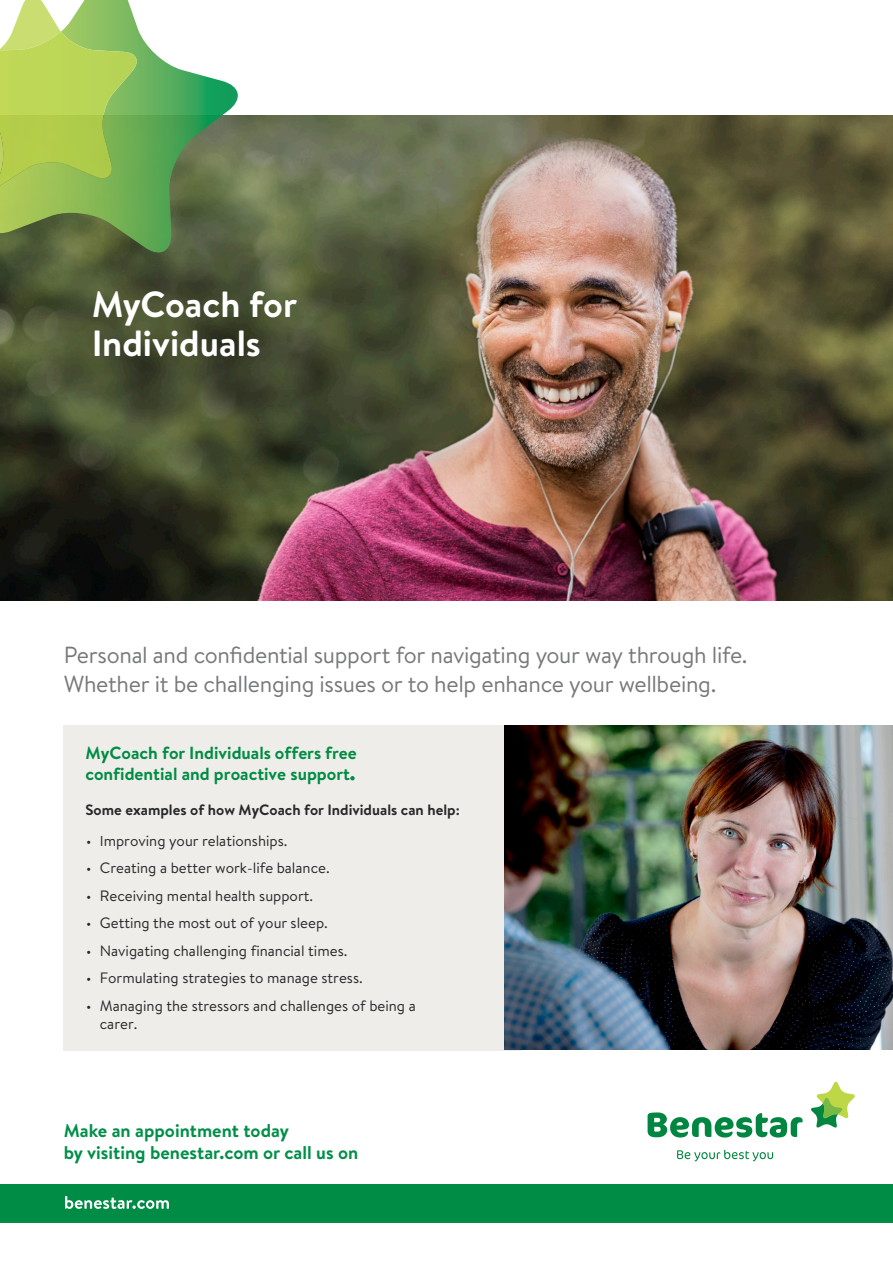
<style>
.page{position:relative;width:893px;height:1263px;background:#fff}
.page>*{position:absolute;margin:0;border:0;box-sizing:border-box;transform-origin:0 0}
.t1{font:700 36.3px/39.3px "Brandon Text";color:#fff}
.Heading_1_Green{font:23.25px/28.5px "Brandon Text";letter-spacing:-.015em;color:#76787a}
.Body_copy{font:700 18.45px/21.5px "Brandon Text";color:#008f48}
.Body_copy-2{font:700 17.55px/21px "Brandon Text";color:#008c44}
.Body_copy-3{font:15px/18px "Brandon Text";color:#282828}
.Body_copy-4{font:700 15px "Brandon Text";color:#282828}
.s1{font-size:14.4px}
</style>
<div class="page">
<img style="left:0;top:116px;width:893px;height:484px">
<svg style="left:648px;top:1112px;width:155px;height:25px"></svg>
<svg style="left:677px;top:1150px;width:96px;height:11px"></svg>
<svg style="left:811px;top:1082px;width:44px;height:46px"></svg>
<div style="left:0;top:1184px;width:893px;height:39px;background:#008c44"></div>
<svg style="left:65px;top:1196px;width:104px;height:13px"></svg>
<div style="left:64px;top:725px;width:458px;height:325px;background:#efede9"></div>
<svg style="left:0;top:36px;width:243px;height:216px;background:#749b63"></svg>
<svg style="left:0;top:0;width:141px;height:188px;background:#accd61"></svg>
<img style="left:504px;top:725px;width:389px;height:324px">
<p class="t1" style="left:92px;top:284px;width:207px">MyCoach for<br>Individuals</p>
<p class="Heading_1_Green" style="left:64px;top:640px;width:685px">Personal and confidential support for navigating your way through life.<br>Whether it be challenging issues or to help enhance your wellbeing.</p>
<p class="Body_copy-2" style="left:85px;top:742px;width:273px">MyCoach for Individuals offers free confidential and proactive support.</p>
<p class="Body_copy-4" style="left:85px;top:799px;width:376px">Some examples of how MyCoach for Individuals can help<span class="s1">:</span></p>
<p class="Body_copy-3" style="left:86px;top:831px;width:203px"><span class="s1">• I</span>mproving your relationships.</p>
<p class="Body_copy-3" style="left:86px;top:858px;width:245px"><span class="s1">•</span> Creating a better work-life balance.</p>
<p class="Body_copy-3" style="left:86px;top:886px;width:228px"><span class="s1">•</span> Receiving mental health support.</p>
<p class="Body_copy-3" style="left:86px;top:913px;width:243px"><span class="s1">•</span> Getting the most out of your sleep.</p>
<p class="Body_copy-3" style="left:86px;top:941px;width:263px"><span class="s1">•</span> Navigating challenging financial times.</p>
<p class="Body_copy-3" style="left:86px;top:968px;width:278px"><span class="s1">•</span> Formulating strategies to manage stress.</p>
<p class="Body_copy-3" style="left:100px;top:996px;width:318px;text-indent:-13px"><span class="s1">•</span> Managing the stressors and challenges of being a carer.</p>
<p class="Body_copy" style="left:64px;top:1120px;width:296px">Make an appointment today<br>by visiting benestar.com or call us on</p>
</div>
